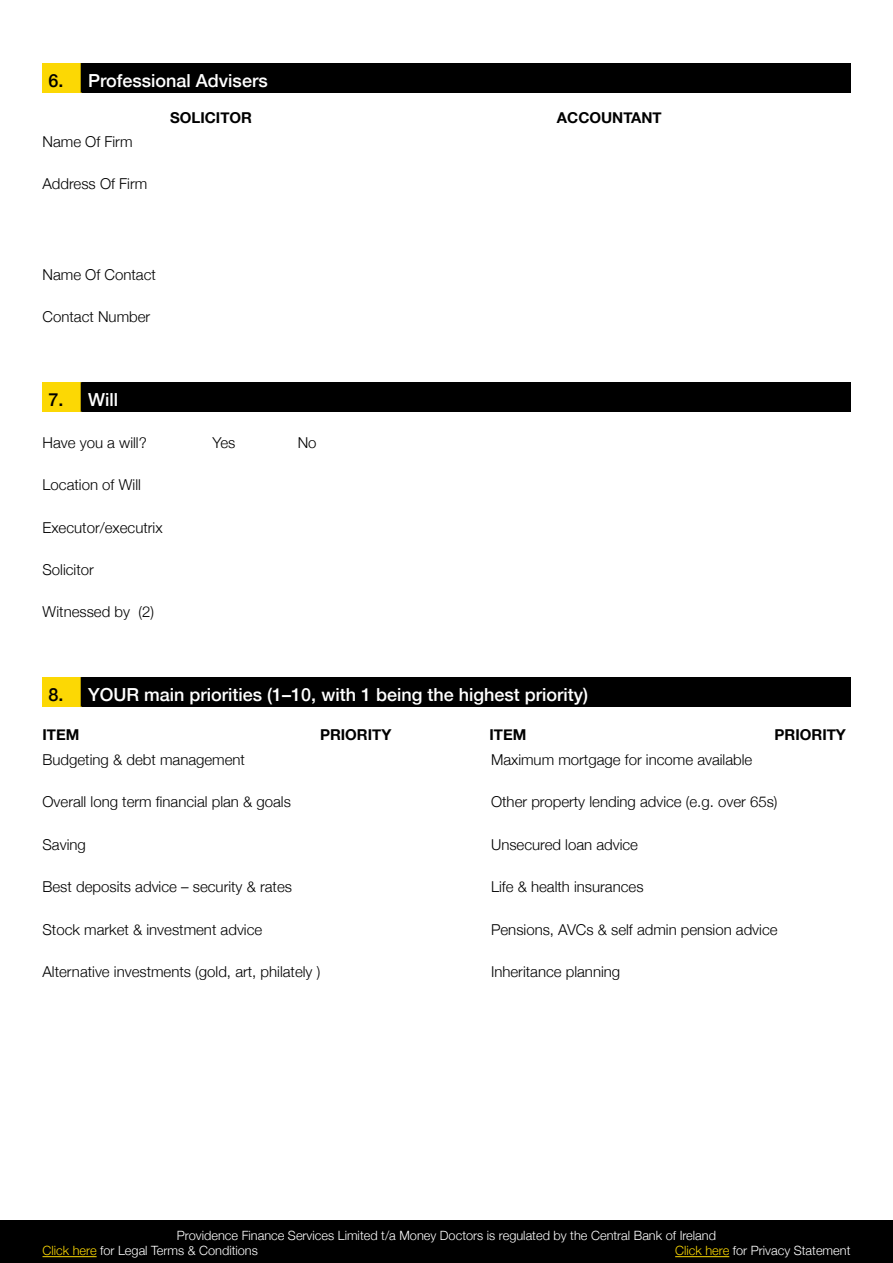
<style>
.page{position:relative;width:893px;height:1263px;background:#fff}
.page>*{position:absolute;margin:0;border:0;box-sizing:border-box;transform-origin:0 0}
.t1{font:500 18px "Helvetica Neue";color:#fff}
.t2{font:300 15px "Helvetica Neue";color:#000}
.t3{font:700 15px "Helvetica Neue";color:#000}
.t4{font:300 12.75px/15px "Helvetica Neue";color:#fff}
.s1{color:#000}
.s2{color:#fcd804}
</style>
<div class="page">
<div style="left:0;top:1220px;width:893px;height:43px;background:#000"></div>
<hr style="left:43px;top:1256px;width:54px;height:1px;background:#fcd804">
<hr style="left:675px;top:1256px;width:54px;height:1px;background:#fcd804">
<div style="left:43px;top:63px;width:39px;height:30px;background:#fcd804"></div>
<div style="left:82px;top:63px;width:768px;height:30px;background:#000"></div>
<hr style="left:81px;top:63px;width:3px;height:30px;background:#000">
<div style="left:43px;top:382px;width:39px;height:30px;background:#fcd804"></div>
<div style="left:82px;top:382px;width:768px;height:30px;background:#000"></div>
<hr style="left:81px;top:382px;width:3px;height:30px;background:#000">
<div style="left:43px;top:677px;width:39px;height:30px;background:#fcd804"></div>
<div style="left:82px;top:677px;width:768px;height:30px;background:#000"></div>
<hr style="left:81px;top:677px;width:3px;height:30px;background:#000">
<p class="t1" style="left:49px;top:66px;width:221px"><span class="s1">6.</span> Professional Advisers</p>
<p class="t3" style="left:170px;top:105px;width:83px">SOLICITOR</p>
<p class="t3" style="left:557px;top:105px;width:106px">ACCOUNTANT</p>
<p class="t2" style="left:43px;top:129px;width:92px">Name Of Firm</p>
<p class="t2" style="left:43px;top:172px;width:106px">Address Of Firm</p>
<p class="t2" style="left:43px;top:262px;width:115px">Name Of Contact</p>
<p class="t2" style="left:43px;top:305px;width:109px">Contact Number</p>
<p class="t1" style="left:49px;top:385px;width:71px"><span class="s1">7.</span> Will</p>
<p class="t2" style="left:43px;top:430px;width:106px">Have you a will?</p>
<p class="t2" style="left:213px;top:430px;width:24px">Yes</p>
<p class="t2" style="left:298px;top:430px;width:20px">No</p>
<p class="t2" style="left:43px;top:473px;width:100px">Location of Will</p>
<p class="t2" style="left:43px;top:515px;width:122px">Executor/executrix</p>
<p class="t2" style="left:43px;top:557px;width:53px">Solicitor</p>
<p class="t2" style="left:43px;top:600px;width:113px">Witnessed by (2)</p>
<p class="t1" style="left:49px;top:680px;width:541px"><span class="s1">8.</span> YOUR main priorities (1–10, with 1 being the highest priority)</p>
<p class="t3" style="left:43px;top:723px;width:38px">ITEM</p>
<p class="t3" style="left:320px;top:723px;width:73px">PRIORITY</p>
<p class="t3" style="left:490px;top:723px;width:38px">ITEM</p>
<p class="t3" style="left:775px;top:723px;width:73px">PRIORITY</p>
<p class="t2" style="left:43px;top:748px;width:204px">Budgeting &amp; debt management</p>
<p class="t2" style="left:491px;top:748px;width:263px">Maximum mortgage for income available</p>
<p class="t2" style="left:43px;top:790px;width:250px">Overall long term financial plan &amp; goals</p>
<p class="t2" style="left:491px;top:790px;width:288px">Other property lending advice (e.g. over 65s)</p>
<p class="t2" style="left:43px;top:833px;width:45px">Saving</p>
<p class="t2" style="left:491px;top:833px;width:148px">Unsecured loan advice</p>
<p class="t2" style="left:43px;top:875px;width:251px">Best deposits advice – security &amp; rates</p>
<p class="t2" style="left:491px;top:875px;width:154px">Life &amp; health insurances</p>
<p class="t2" style="left:43px;top:917px;width:221px">Stock market &amp; investment advice</p>
<p class="t2" style="left:491px;top:917px;width:288px">Pensions, AVCs &amp; self admin pension advice</p>
<p class="t2" style="left:43px;top:959px;width:279px">Alternative investments (gold, art, philately )</p>
<p class="t2" style="left:491px;top:959px;width:131px">Inheritance planning</p>
<p class="t4" style="left:43px;top:1227px;width:675px;text-indent:134px">Providence Finance Services Limited t/a Money Doctors is regulated by the Central Bank of Ireland<br><span class="s2">Click here</span> for Legal Terms &amp; Conditions</p>
<p class="t4" style="left:675px;top:1242px;width:177px"><span class="s2">Click here</span> for Privacy Statement</p>
</div>
